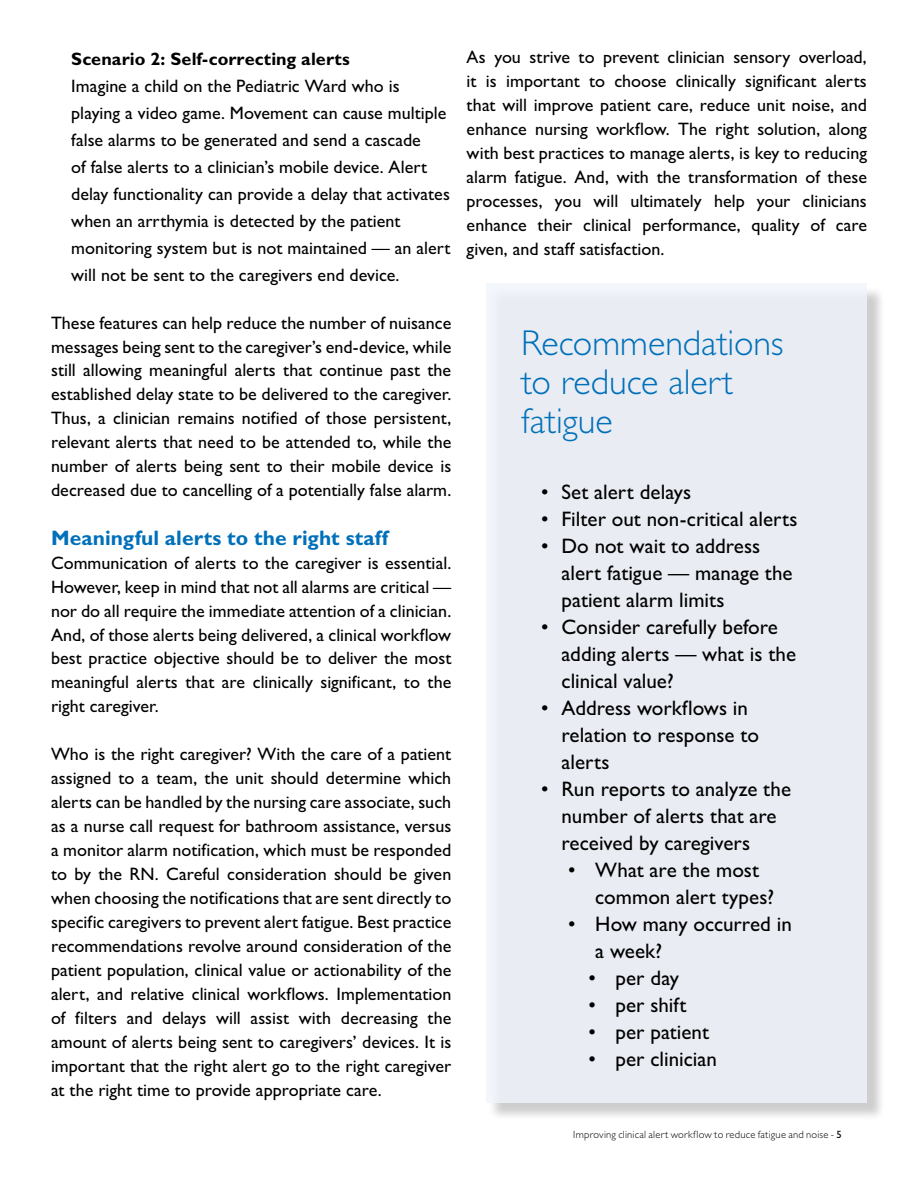
<style>
.page{position:relative;width:918px;height:1188px;background:#fff}
.page>*{position:absolute;margin:0;border:0;box-sizing:border-box;transform-origin:0 0}
.t1{font:36px/39px "Gill Sans Alt One WGL Light";color:#0070ba}
.t2{font:21px/27px "Gill Sans Alt One WGL";color:#000}
.t3{font:700 21px "Gill Sans Alt One WGL";letter-spacing:.005em;color:#0070ba}
.t4{font:18px/24px "Gill Sans Alt One WGL";color:#000;text-align:justify}
.t5{font:700 18px "Gill Sans Alt One WGL";letter-spacing:.005em;color:#000}
.t6{font:10.5px "Gill Sans Alt One WGL Light";letter-spacing:.025em;color:#000}
.s1{font-family:"Gill Sans Alt One WGL"}
</style>
<div class="page">
<div style="left:488px;top:286px;width:398px;height:836px;background:#000;opacity:.2"></div>
<div style="left:486px;top:284px;width:381px;height:819px;background:#e9ecf2"></div>
<p class="t5" style="left:71px;top:46px;width:280px">Scenario 2: Self-correcting alerts</p>
<p class="t4" style="left:71px;top:72px;width:381px;line-height:27px;text-align:left">Imagine a child on the Pediatric Ward who is playing a video game. Movement can cause multiple false alarms to be generated and send a cascade<br>of false alerts to a clinician’s mobile device. Alert delay functionality can provide a delay that activates when an arrthymia is detected by the patient monitoring system but is not maintained — an alert will not be sent to the caregivers end device.</p>
<p class="t4" style="left:51px;top:310px;width:402px">These features can help reduce the number of nuisance messages being sent to the caregiver’s end-device, while still allowing meaningful alerts that continue past the established delay state to be delivered to the caregiver.<br>Thus, a clinician remains notified of those persistent, relevant alerts that need to be attended to, while the number of alerts being sent to their mobile device is decreased due to cancelling of a potentially false alarm.</p>
<p class="t3" style="left:51px;top:523px;width:339px">Meaningful alerts to the right staff</p>
<p class="t4" style="left:51px;top:550px;width:402px">Communication of alerts to the caregiver is essential.<br>However, keep in mind that not all alarms are critical — nor do all require the immediate attention of a clinician.<br>And, of those alerts being delivered, a clinical workflow best practice objective should be to deliver the most meaningful alerts that are clinically significant, to the right caregiver.</p>
<p class="t4" style="left:51px;top:742px;width:402px">Who is the right caregiver? With the care of a patient assigned to a team, the unit should determine which alerts can be handled by the nursing care associate, such as a nurse call request for bathroom assistance, versus a monitor alarm notification, which must be responded to by the RN. Careful consideration should be given when choosing the notifications that are sent directly to specific caregivers to prevent alert fatigue. Best practice recommendations revolve around consideration of the patient population, clinical value or actionability of the alert, and relative clinical workflows. Implementation of filters and delays will assist with decreasing the amount of alerts being sent to caregivers’ devices. It is important that the right alert go to the right caregiver at the right time to provide appropriate care.</p>
<p class="t4" style="left:467px;top:45px;width:402px">As you strive to prevent clinician sensory overload, it is important to choose clinically significant alerts that will improve patient care, reduce unit noise, and enhance nursing workflow. The right solution, along with best practices to manage alerts, is key to reducing alarm fatigue. And, with the transformation of these processes, you will ultimately help your clinicians enhance their clinical performance, quality of care given, and staff satisfaction.</p>
<h1 class="t1" style="left:521px;top:323px;width:264px">Recommendations to reduce alert fatigue</h1>
<p class="t2" style="left:541px;top:478px;width:151px">• Set alert delays</p>
<p class="t2" style="left:541px;top:505px;width:258px">• Filter out non-critical alerts</p>
<p class="t2" style="left:562px;top:532px;width:233px;text-indent:-20px">• Do not wait to address alert fatigue — manage the patient alarm limits</p>
<p class="t2" style="left:562px;top:613px;width:236px;text-indent:-20px">• Consider carefully before adding alerts — what is the clinical value?</p>
<p class="t2" style="left:562px;top:694px;width:199px;text-indent:-20px">• Address workflows in relation to response to alerts</p>
<p class="t2" style="left:562px;top:775px;width:231px;text-indent:-20px">• Run reports to analyze the number of alerts that are received by caregivers</p>
<p class="t2" style="left:595px;top:856px;width:180px;text-indent:-27px">• What are the most common alert types?</p>
<p class="t2" style="left:595px;top:910px;width:198px;text-indent:-27px">• How many occurred in a week?</p>
<p class="t2" style="left:589px;top:964px;width:92px">• per day</p>
<p class="t2" style="left:589px;top:991px;width:99px">• per shift</p>
<p class="t2" style="left:589px;top:1018px;width:122px">• per patient</p>
<p class="t2" style="left:589px;top:1045px;width:130px">• per clinician</p>
<p class="t6" style="left:573px;top:1127px;width:270px">Improving clinical alert workflow to reduce fatigue and noise - <span class="s1">5</span></p>
</div>
